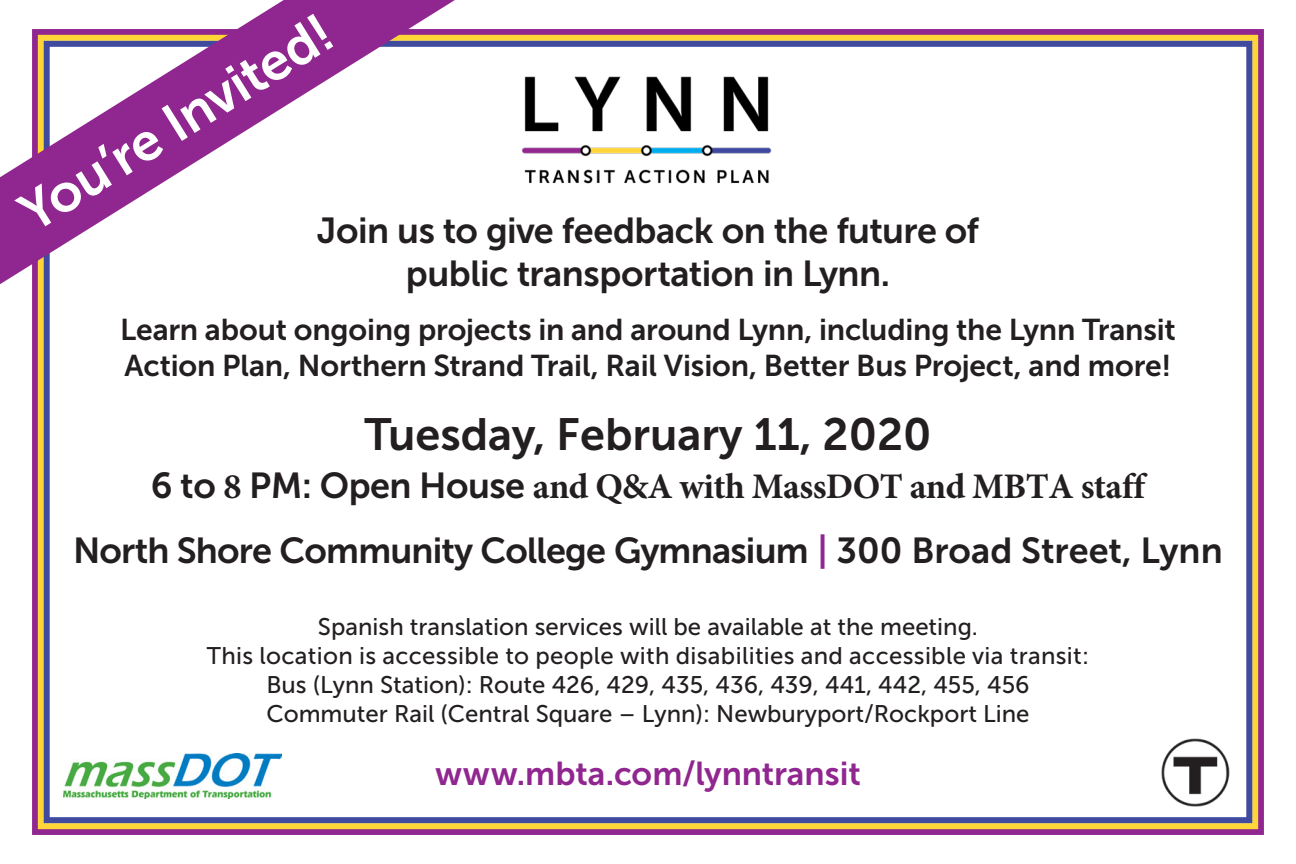
<style>
.page{position:relative;width:1296px;height:864px;background:#fff}
.page>*{position:absolute;margin:0;border:0;box-sizing:border-box;transform-origin:0 0}
.t1{font:54px "Museo Sans 700";color:#fff}
.t2{font:45px "Museo Sans 700";color:#231f20}
.t3{font:36px/43.2px "Museo Sans 700";letter-spacing:-.02em;color:#231f20;text-align:center}
.t4{font:700 36px "Minion Pro";letter-spacing:-.015em;color:#231f20}
.t5{font:33px "Museo Sans 700";color:#90268f}
.t6{font:30px/36px "Museo Sans 700";letter-spacing:-.005em;color:#231f20}
.t7{font:24px/28.8px "Museo Sans 500";color:#231f20;text-align:center}
.s1{font-family:"Museo Sans 700";font-weight:400}
.s2{color:#90268f}
</style>
<div class="page">
<img style="left:522px;top:76px;width:250px;height:108px">
<div style="left:32px;top:29px;width:1232px;height:806px;border:6px solid #90268f"></div>
<div style="left:38px;top:35px;width:1220px;height:794px;border:6px solid #ffd638"></div>
<div style="left:44px;top:41px;width:1208px;height:782px;border:6px solid #404a9f"></div>
<img style="left:64px;top:754px;width:218px;height:44px">
<img style="left:1161px;top:738px;width:69px;height:69px">
<svg style="left:0;top:0;width:458px;height:295px"></svg>
<p class="t1" style="left:9px;top:192px;width:359px;rotate:-32deg">You’re Invited!</p>
<h3 class="t3" style="left:317px;top:208px;width:664px">Join us to give feedback on the future of public transportation in Lynn.</h3>
<p class="t6" style="left:120px;top:311px;width:1057px">Learn about ongoing projects in and around Lynn, including the Lynn Transit<br>Action Plan, Northern Strand Trail, Rail Vision, Better Bus Project, and more!</p>
<h2 class="t2" style="left:365px;top:410px;width:568px">Tuesday, February 11, 2020</h2>
<h3 class="t4" style="left:151px;top:461px;width:996px"><span class="s1">6 to</span> 8 <span class="s1">PM: Open House</span> and Q&amp;A with MassDOT and MBTA staff</h3>
<h3 class="t3" style="left:73px;top:529px;width:1151px">North Shore Community College Gymnasium <span class="s2">|</span> 300 Broad Street, Lynn</h3>
<p class="t7" style="left:207px;top:613px;width:884px">Spanish translation services will be available at the meeting.<br>This location is accessible to people with disabilities and accessible via transit:<br>Bus (Lynn Station): Route 426, 429, 435, 436, 439, 441, 442, 455, 456<br>Commuter Rail (Central Square – Lynn): Newburyport/Rockport Line</p>
<h3 class="t5" style="left:435px;top:755px;width:427px">www.mbta.com/lynntransit</h3>
</div>
